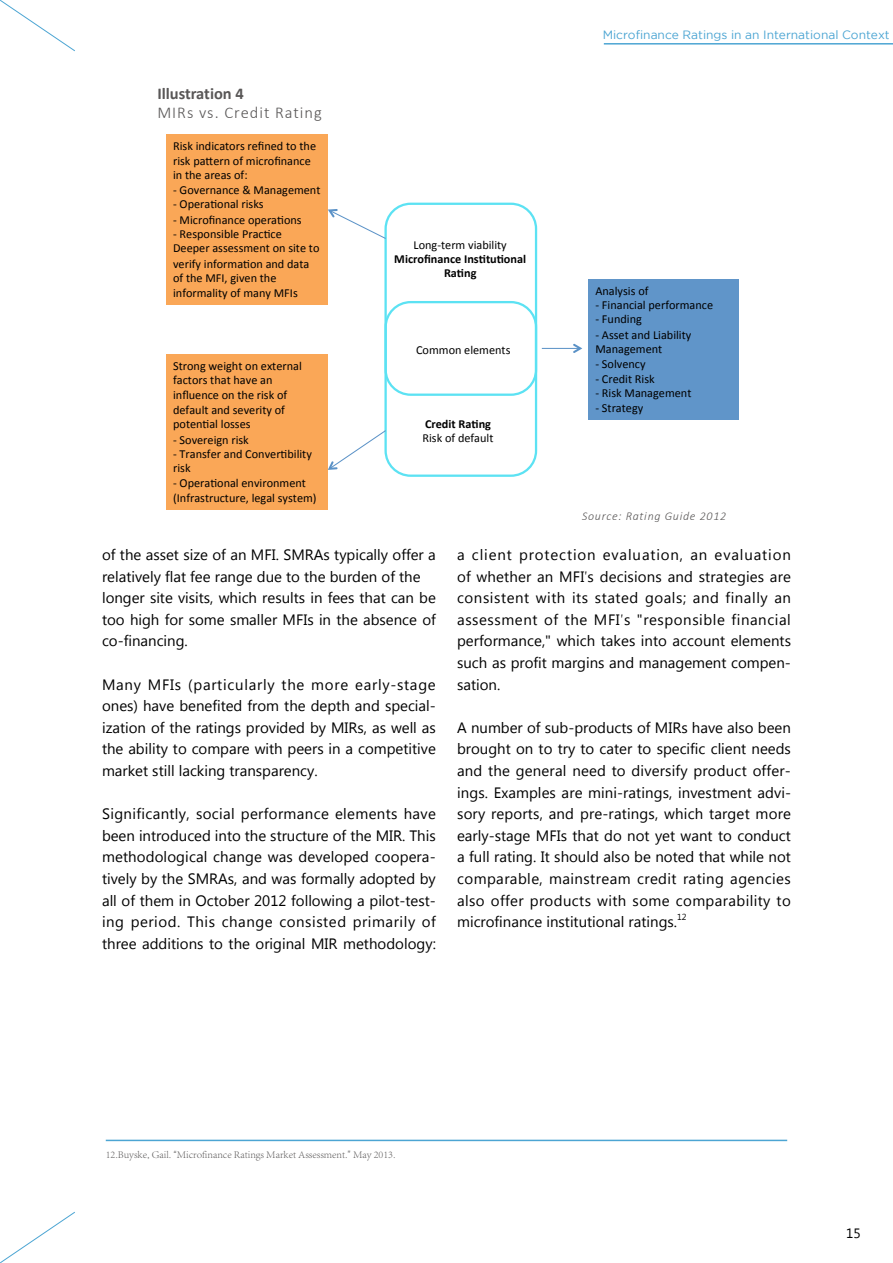
<style>
.page{position:relative;width:893px;height:1263px;background:#fff}
.page>*{position:absolute;margin:0;border:0;box-sizing:border-box;transform-origin:0 0}
.t1{font:300 16.5px "Calibri";letter-spacing:.06em;color:#595757}
.t2{font:700 16.5px "Calibri";color:#595757}
.t3{font:15px/21.6px "Microsoft Tai Le";color:#000;text-align:justify}
.t4{font:13.5px "Microsoft Tai Le";color:#000}
.t5{font:12.3px/14.7px "Calibri";color:#000}
.t6{font:700 12.3px/14.2px "Calibri";color:#000;text-align:center}
.t7{font:12px "Gotham";color:#4ca5d3}
.t8{font:italic 300 12px "Calibri";letter-spacing:.06em;color:#595757}
.t9{font:300 10.5px "Adobe Song Std";color:#595757}
.t10{font:8.7px "Microsoft Tai Le";color:#000}
.s1{font-family:"Abel Pro"}
.s2{font-family:"Abel Pro";font-weight:400}
</style>
<div class="page">
<hr style="left:106px;top:1140px;width:681px;height:1px;background:#4ca5d3">
<hr style="left:604px;top:43px;width:289px;height:2px;background:#4ca5d3">
<svg style="left:0;top:1211px;width:75px;height:52px"></svg>
<svg style="left:0;top:0;width:75px;height:51px"></svg>
<div style="left:384px;top:203px;width:153px;height:193px;border:2px solid #5ce2f3;border-radius:25px"></div>
<div style="left:384px;top:301px;width:153px;height:176px;border:2px solid #5ce2f3;border-radius:25px"></div>
<div style="left:166px;top:134px;width:162px;height:171px;background:#faa757"></div>
<div style="left:166px;top:354px;width:162px;height:156px;background:#faa757"></div>
<div style="left:588px;top:279px;width:150px;height:141px;background:#6095c9"></div>
<svg style="left:328px;top:209px;width:59px;height:31px"></svg>
<svg style="left:328px;top:429px;width:59px;height:41px"></svg>
<hr style="left:542px;top:348px;width:38px;height:1px;background:#5b92c7">
<svg style="left:573px;top:344px;width:9px;height:9px"></svg>
<p class="t2" style="left:157px;top:82px;width:88px">Illustration 4</p>
<p class="t1" style="left:157px;top:103px;width:166px">MIRs vs. Credit Rating</p>
<p class="t5" style="left:173px;top:139px;width:149px">Risk indicators refined to the risk pa&lt;ern of microfinance in the areas of:<br>--‐ Governance &amp; Management --‐ OperaBonal risks<br>--‐ Microfinance operaBons<br>--‐ Responsible PracBce<br>Deeper assessment on site to verify informaBon and data of the MFI, given the informality of many MFIs</p>
<p class="t5" style="left:173px;top:359px;width:145px">Strong weight on external factors that have an influence on the risk of default and severity of potenBal losses<br>--‐ Sovereign risk<br>--‐ Transfer and ConverBbility risk<br>--‐ OperaBonal environment (Infrastructure, legal system)</p>
<p class="t7" style="left:603px;top:28px;width:289px">Microfinance Ratings in an International Context</p>
<p class="t5" style="left:414px;top:237px;width:95px">Long--‐term viability</p>
<p class="t6" style="left:394px;top:252px;width:133px">Microfinance Ins-tu-onal<br>Ra-ng</p>
<p class="t5" style="left:416px;top:342px;width:96px">Common elements</p>
<p class="t6" style="left:425px;top:417px;width:68px">Credit Ra-ng</p>
<p class="t5" style="left:422px;top:431px;width:72px">Risk of default</p>
<p class="t5" style="left:595px;top:283px;width:119px">Analysis of<br>--‐ Financial performance --‐ Funding<br>--‐ Asset and Liability<br>Management<br>--‐ Solvency<br>--‐ Credit Risk<br>--‐ Risk Management<br>--‐ Strategy</p>
<p class="t8" style="left:582px;top:509px;width:146px">Source: Rating Guide 2012</p>
<p class="t3" style="left:102px;top:545px;width:335px;text-align:left">of the asset size of an MFI. SMRAs typically offer a relatively flat fee range due to the burden of the longer site visits, which results in fees that can be too high for some smaller MFIs in the absence of co-financing.</p>
<p class="t3" style="left:102px;top:674px;width:335px">Many MFIs (particularly the more early-stage ones) have benefited from the depth and special&shy;ization of the ratings provided by MIRs, as well as the ability to compare with peers in a competitive market still lacking transparency.</p>
<p class="t3" style="left:102px;top:804px;width:335px">Significantly, social performance elements have been introduced into the structure of the MIR. This methodological change was developed coopera&shy;tively by the SMRAs, and was formally adopted by all of them in October 2012 following a pilot-test&shy;ing period. This change consisted primarily of three additions to the original MIR methodology:</p>
<p class="t3" style="left:457px;top:545px;width:335px">a client protection evaluation, an evaluation of whether an MFI<span class="s1">’</span>s decisions and strategies are consistent with its stated goals; and finally an assessment of the MFI<span class="s1">’</span>s "responsible financial performance," which takes into account elements such as profit margins and management compen&shy;sation.</p>
<p class="t3" style="left:457px;top:718px;width:335px">A number of sub-products of MIRs have also been brought on to try to cater to specific client needs and the general need to diversify product offer&shy;ings. Examples are mini-ratings, investment advi&shy;sory reports, and pre-ratings, which target more early-stage MFIs that do not yet want to conduct a full rating. It should also be noted that while not comparable, mainstream credit rating agencies also offer products with some comparability to microfinance institutional ratings.</p>
<p class="t10" style="left:677px;top:912px;width:11px">12</p>
<p class="t9" style="left:106px;top:1149px;width:291px">12.Buyske, Gail. <span class="s2">“</span>Microfinance Ratings Market Assessment.<span class="s2">”</span> May 2013.</p>
<p class="t4" style="left:846px;top:1226px;width:16px">15</p>
</div>
